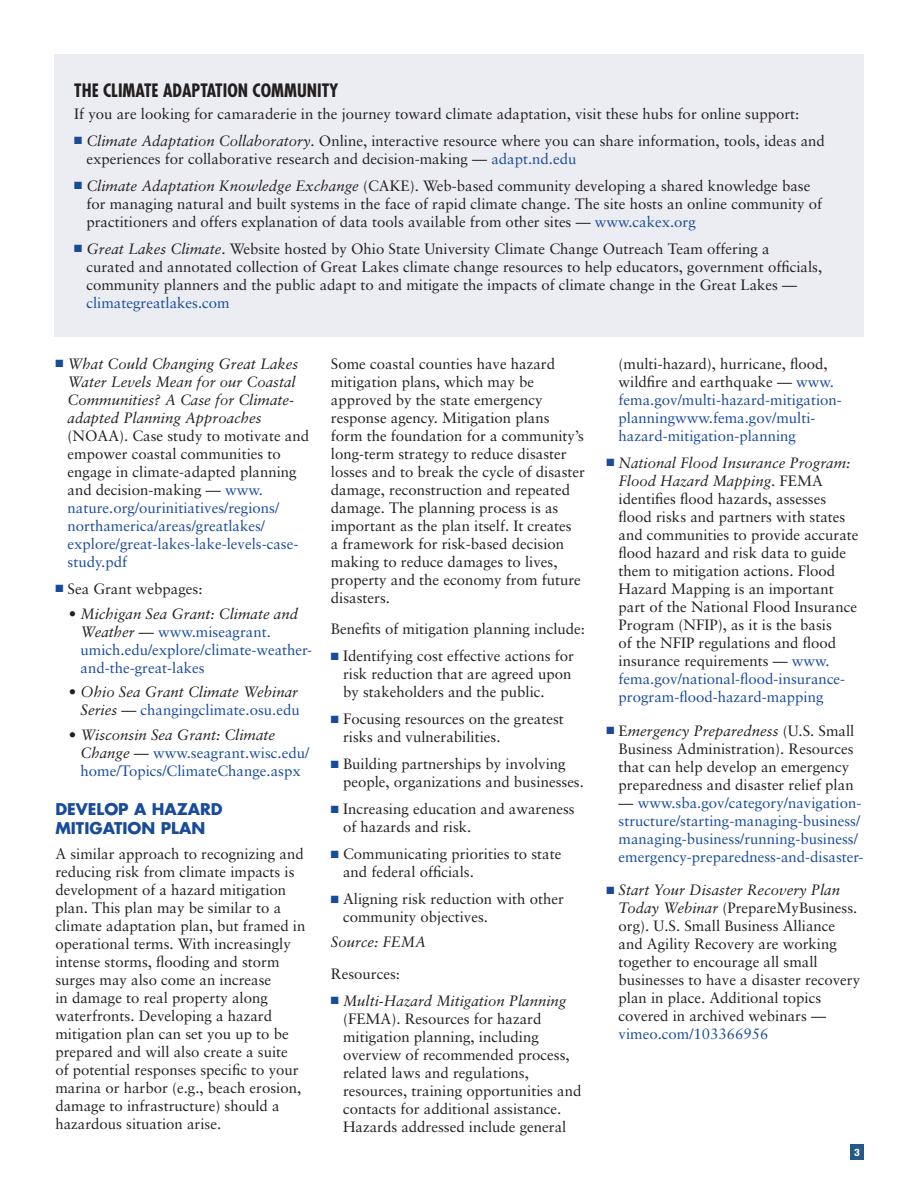
<style>
.page{position:relative;width:918px;height:1188px;background:#fff}
.page>*{position:absolute;margin:0;border:0;box-sizing:border-box;transform-origin:0 0}
.subhead3{font:700 condensed 18px "Futura";color:#231f20}
.subhead2{font:700 15.75px/18.9px "Futura";color:#194b9b}
.body_text{font:15px/18px "Sabon";color:#231f20}
.numbers_bullet_pt{font:15px/18px "Sabon";color:#231f20}
.numbers_bullet_pt-2{font:15px/18px "Sabon";color:#194b9b}
.body_text-2{font:15px/18px "Sabon";color:#194b9b}
.numbers_bullet_pt-3{font:italic 15px/18px "Sabon";color:#231f20;text-align:right}
.body_text-3{font:italic 15px "Sabon";color:#231f20}
.t1{font:700 10.5px "Akzidenz Grotesk BE";color:#fff}
.s1{color:#194b9b}
.s2{font-style:italic}
.s3{font-style:italic;color:#231f20}
.s4{color:#231f20}
.s5{font-style:normal}
.s6{font-style:normal;color:#194b9b}
</style>
<div class="page">
<div style="left:850px;top:1144px;width:14px;height:16px;background:#265988"></div>
<div style="left:54px;top:54px;width:810px;height:283px;background:#ecedf3"></div>
<p class="subhead3" style="left:74px;top:80px;width:266px">THE CLIMATE ADAPTATION COMMUNITY</p>
<p class="numbers_bullet_pt" style="left:74px;top:104px;width:727px">If you are looking for camaraderie in the journey toward climate adaptation, visit these hubs for online support:</p>
<p class="numbers_bullet_pt" style="left:86px;top:131px;width:740px;text-indent:-12px"><span class="s1">■</span> <span class="s2">Climate Adaptation Collaboratory</span>. Online, interactive resource where you can share information, tools, ideas and experiences for collaborative research and decision-making — <span class="s1">adapt.nd.edu</span></p>
<p class="numbers_bullet_pt" style="left:86px;top:176px;width:737px;text-indent:-12px"><span class="s1">■</span> <span class="s2">Climate Adaptation Knowledge Exchange</span> (CAKE). Web-based community developing a shared knowledge base for managing natural and built systems in the face of rapid climate change. The site hosts an online community of practitioners and offers explanation of data tools available from other sites — <span class="s1">www.cakex.org</span></p>
<p class="body_text" style="left:86px;top:239px;width:737px;text-indent:-12px"><span class="s1">■</span> <span class="s2">Great Lakes Climate</span>. Website hosted by Ohio State University Climate Change Outreach Team offering a<br>curated and annotated collection of Great Lakes climate change resources to help educators, government officials, community planners and the public adapt to and mitigate the impacts of climate change in the Great Lakes — <span class="s1">climategreatlakes.com</span></p>
<p class="numbers_bullet_pt-2" style="left:68px;top:354px;width:243px;text-indent:-12px">■ <span class="s3">What Could Changing Great Lakes<br>Water Levels Mean for our Coastal<br>Communities? A Case for Climate&shy;adapted Planning Approaches </span><span class="s4">(NOAA). Case study to motivate and empower coastal communities to engage in climate-adapted planning and decision-making —</span> www. nature.org/ourinitiatives/regions/ northamerica/areas/greatlakes/ explore/great-lakes-lake-levels-case&shy;study.pdf</p>
<p class="numbers_bullet_pt" style="left:55px;top:579px;width:149px"><span class="s1">■</span> Sea Grant webpages:</p>
<p class="numbers_bullet_pt-2" style="left:81px;top:604px;width:233px;text-indent:-12px"><span class="s4">•</span> <span class="s3">Michigan Sea Grant: Climate and<br>Weather</span> <span class="s4">—</span> www.miseagrant. umich.edu/explore/climate-weather&shy;and-the-great-lakes</p>
<p class="numbers_bullet_pt-3" style="left:69px;top:683px;width:232px"><span class="s5">•</span> Ohio Sea Grant Climate Webinar<br>Series <span class="s5">—</span> <span class="s6">changingclimate.osu.edu</span></p>
<p class="numbers_bullet_pt-2" style="left:81px;top:726px;width:230px;text-indent:-12px"><span class="s4">•</span> <span class="s3">Wisconsin Sea Grant: Climate<br>Change</span> <span class="s4">—</span> www.seagrant.wisc.edu/ home/Topics/ClimateChange.aspx</p>
<p class="subhead2" style="left:55px;top:799px;width:169px">DEVELOP A HAZARD<br>MITIGATION PLAN</p>
<p class="body_text" style="left:55px;top:844px;width:252px">A similar approach to recognizing and reducing risk from climate impacts is development of a hazard mitigation plan. This plan may be similar to a climate adaptation plan, but framed in operational terms. With increasingly intense storms, flooding and storm surges may also come an increase<br>in damage to real property along waterfronts. Developing a hazard mitigation plan can set you up to be prepared and will also create a suite<br>of potential responses specific to your marina or harbor (e.g., beach erosion, damage to infrastructure) should a hazardous situation arise.</p>
<p class="body_text" style="left:331px;top:354px;width:256px">Some coastal counties have hazard mitigation plans, which may be approved by the state emergency response agency. Mitigation plans<br>form the foundation for a community’s long-term strategy to reduce disaster losses and to break the cycle of disaster damage, reconstruction and repeated damage. The planning process is as important as the plan itself. It creates<br>a framework for risk-based decision making to reduce damages to lives, property and the economy from future disasters.</p>
<p class="numbers_bullet_pt" style="left:331px;top:620px;width:256px">Benefits of mitigation planning include:</p>
<p class="numbers_bullet_pt" style="left:343px;top:647px;width:232px;text-indent:-12px"><span class="s1">■</span> Identifying cost effective actions for risk reduction that are agreed upon by stakeholders and the public.</p>
<p class="numbers_bullet_pt" style="left:343px;top:710px;width:222px;text-indent:-12px"><span class="s1">■</span> Focusing resources on the greatest risks and vulnerabilities.</p>
<p class="numbers_bullet_pt" style="left:343px;top:755px;width:242px;text-indent:-12px"><span class="s1">■</span> Building partnerships by involving people, organizations and businesses.</p>
<p class="numbers_bullet_pt" style="left:343px;top:800px;width:233px;text-indent:-12px"><span class="s1">■</span> Increasing education and awareness of hazards and risk.</p>
<p class="numbers_bullet_pt" style="left:343px;top:845px;width:220px;text-indent:-12px"><span class="s1">■</span> Communicating priorities to state and federal officials.</p>
<p class="numbers_bullet_pt" style="left:343px;top:890px;width:222px;text-indent:-12px"><span class="s1">■</span> Aligning risk reduction with other community objectives.</p>
<p class="body_text-3" style="left:331px;top:933px;width:97px">Source: FEMA</p>
<p class="numbers_bullet_pt" style="left:331px;top:964px;width:71px">Resources:</p>
<p class="numbers_bullet_pt" style="left:343px;top:991px;width:240px;text-indent:-12px"><span class="s1">■</span> <span class="s2">Multi-Hazard Mitigation Planning </span>(FEMA). Resources for hazard mitigation planning, including overview of recommended process, related laws and regulations, resources, training opportunities and contacts for additional assistance.<br>Hazards addressed include general</p>
<p class="numbers_bullet_pt-2" style="left:619px;top:354px;width:225px"><span class="s4">(multi-hazard), hurricane, flood, wildfire and earthquake —</span> www. fema.gov/multi-hazard-mitigation&shy;planningwww.fema.gov/multi&shy;hazard-mitigation-planning</p>
<p class="body_text" style="left:619px;top:453px;width:241px;text-indent:-12px"><span class="s1">■</span> <span class="s2">National Flood Insurance Program:<br>Flood Hazard Mapping</span>. FEMA identifies flood hazards, assesses flood risks and partners with states and communities to provide accurate flood hazard and risk data to guide them to mitigation actions. Flood Hazard Mapping is an important part of the National Flood Insurance Program (NFIP), as it is the basis<br>of the NFIP regulations and flood insurance requirements — <span class="s1">www. fema.gov/national-flood-insurance&shy;program-flood-hazard-mapping</span></p>
<p class="body_text" style="left:619px;top:721px;width:237px;text-indent:-12px"><span class="s1">■</span> E<span class="s2">mergency Preparedness</span> (U.S. Small Business Administration). Resources that can help develop an emergency preparedness and disaster relief plan</p>
<p class="body_text-2" style="left:619px;top:793px;width:246px"><span class="s4">—</span> www.sba.gov/category/navigation&shy;structure/starting-managing-business/ managing-business/running-business/ emergency-preparedness-and-disaster-</p>
<p class="body_text" style="left:619px;top:881px;width:243px;text-indent:-12px"><span class="s1">■</span> <span class="s2">Start Your Disaster Recovery Plan Today Webinar</span> (PrepareMyBusiness. org). U.S. Small Business Alliance and Agility Recovery are working together to encourage all small businesses to have a disaster recovery plan in place. Additional topics covered in archived webinars — <span class="s1">vimeo.com/103366956</span></p>
<p class="t1" style="left:854px;top:1146px;width:7px">3</p>
</div>
